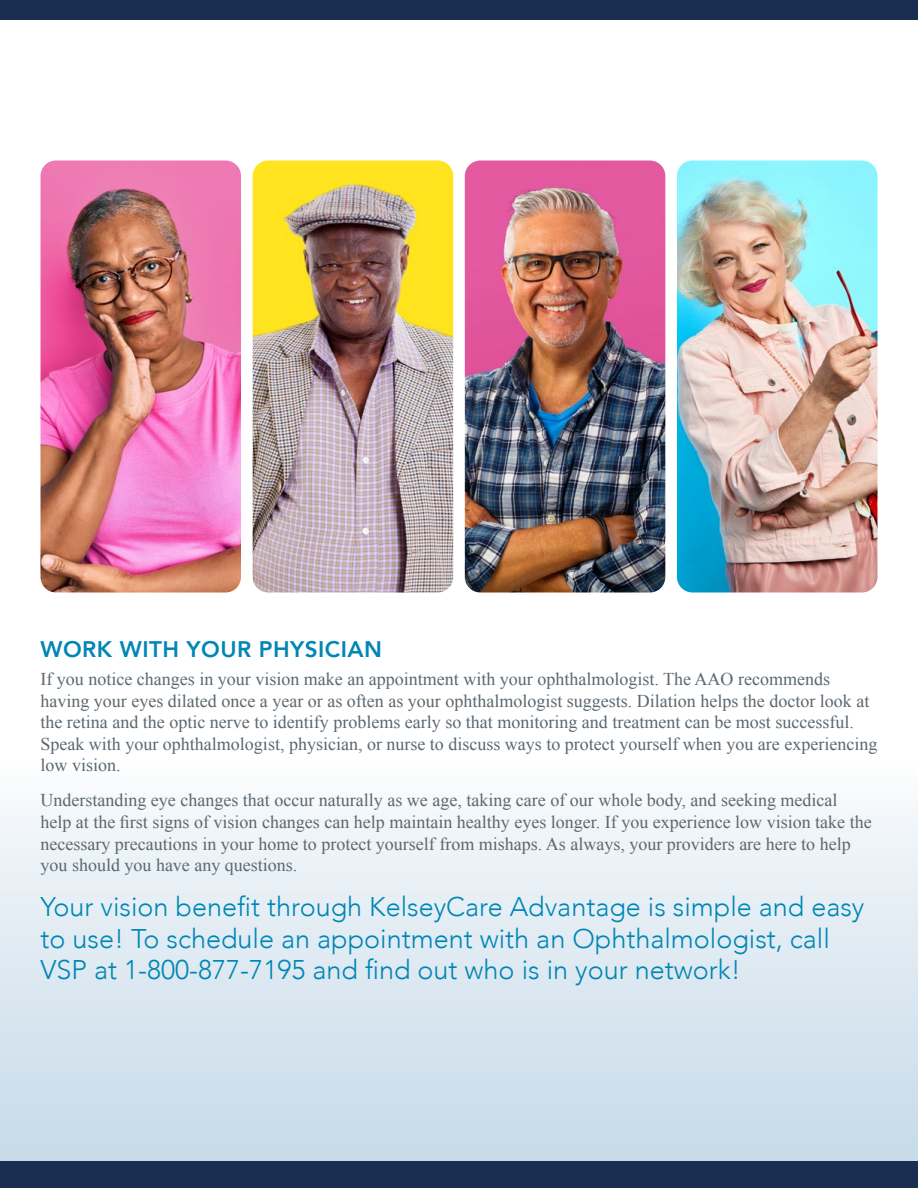
<style>
.page{position:relative;width:918px;height:1188px;background:#fff}
.page>*{position:absolute;margin:0;border:0;box-sizing:border-box;transform-origin:0 0}
.t1{font:300 27px/31.5px "Avenir";color:#0086b5}
.t2{font:800 22.5px "Avenir";letter-spacing:.02em;color:#0086b5}
.t3{font:18px/21.6px "Times New Roman";color:#5b6770}
</style>
<div class="page">
<div style="left:0;top:758px;width:918px;height:430px;background:linear-gradient(to bottom,#fbfcfd,#c1d7e7)"></div>
<div style="left:0;top:0;width:918px;height:20px;background:#1a2e51"></div>
<div style="left:0;top:1161px;width:918px;height:27px;background:#1a2e51"></div>
<img style="left:40px;top:160px;width:201px;height:432px">
<img style="left:465px;top:160px;width:200px;height:432px">
<img style="left:677px;top:160px;width:201px;height:432px">
<img style="left:253px;top:160px;width:200px;height:432px">
<p class="t2" style="left:40px;top:631px;width:343px">WORK WITH YOUR PHYSICIAN</p>
<p class="t3" style="left:40px;top:668px;width:838px">If you notice changes in your vision make an appointment with your ophthalmologist. The AAO recommends having your eyes dilated once a year or as often as your ophthalmologist suggests. Dilation helps the doctor look at the retina and the optic nerve to identify problems early so that monitoring and treatment can be most successful.<br>Speak with your ophthalmologist, physician, or nurse to discuss ways to protect yourself when you are experiencing low vision.</p>
<p class="t3" style="left:40px;top:789px;width:833px">Understanding eye changes that occur naturally as we age, taking care of our whole body, and seeking medical help at the first signs of vision changes can help maintain healthy eyes longer. If you experience low vision take the necessary precautions in your home to protect yourself from mishaps. As always, your providers are here to help you should you have any questions.</p>
<h1 class="t1" style="left:40px;top:891px;width:825px">Your vision benefit through KelseyCare Advantage is simple and easy to use! To schedule an appointment with an Ophthalmologist, call<br>VSP at 1-800-877-7195 and find out who is in your network!</h1>
</div>
